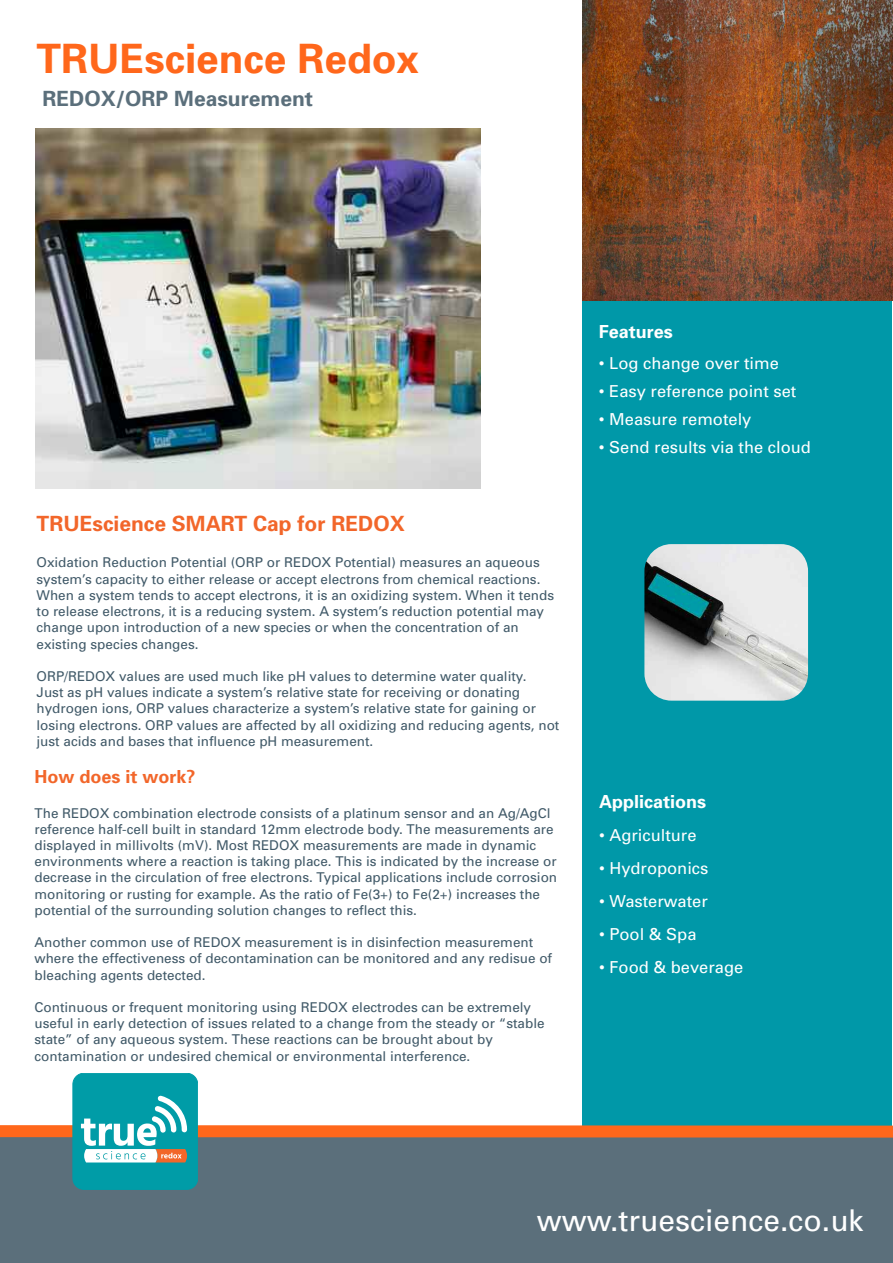
<style>
.page{position:relative;width:893px;height:1263px;background:#fff}
.page>*{position:absolute;margin:0;border:0;box-sizing:border-box;transform-origin:0 0}
.t1{font:700 40.5px "Univers";color:#ff671b}
.t2{font:30px "Univers";color:#fff}
.t3{font:700 21px "Univers";color:#f2662a}
.t4{font:700 21px "Univers";color:#5b6f7b}
.t5{font:700 18px "Univers";color:#fff}
.t6{font:700 18px "Univers";color:#f2662a}
.t7{font:16.5px "Univers";color:#fff}
.t8{font:13.5px/16.2px "Univers";color:#405968}
</style>
<div class="page">
<div style="left:583px;top:1px;width:309px;height:1151px;background:#0098a8"></div>
<div style="left:1px;top:1135px;width:892px;height:128px;background:#5b6f7b"></div>
<img style="left:644px;top:544px;width:164px;height:157px;border-radius:27px">
<img style="left:583px;top:0;width:310px;height:300px">
<div style="left:0;top:1125px;width:893px;height:12px;background:#ff671b"></div>
<div style="left:73px;top:1073px;width:125px;height:116px;background:#009ca7;border-radius:11px"></div>
<div style="left:73px;top:1073px;width:125px;height:116px;border:1px solid #009ca7;border-radius:11px"></div>
<svg style="left:81px;top:1095px;width:106px;height:67px"></svg>
<img style="left:35px;top:129px;width:445px;height:360px">
<h1 class="t1" style="left:37px;top:44px;width:384px">TRUEscience Redox</h1>
<h3 class="t4" style="left:42px;top:91px;width:272px">REDOX/ORP Measurement</h3>
<h3 class="t3" style="left:37px;top:516px;width:370px">TRUEscience SMART Cap for REDOX</h3>
<p class="t8" style="left:37px;top:556px;width:519px">Oxidation Reduction Potential (ORP or REDOX Potential) measures an aqueous system’s capacity to either release or accept electrons from chemical reactions.<br>When a system tends to accept electrons, it is an oxidizing system. When it tends to release electrons, it is a reducing system. A system’s reduction potential may change upon introduction of a new species or when the concentration of an existing species changes.</p>
<p class="t8" style="left:37px;top:669px;width:524px">ORP/REDOX values are used much like pH values to determine water quality.<br>Just as pH values indicate a system’s relative state for receiving or donating hydrogen ions, ORP values characterize a system’s relative state for gaining or losing electrons. ORP values are affected by all oxidizing and reducing agents, not just acids and bases that influence pH measurement.</p>
<h3 class="t6" style="left:34px;top:770px;width:163px">How does it work?</h3>
<p class="t8" style="left:34px;top:806px;width:524px">The REDOX combination electrode consists of a platinum sensor and an Ag/AgCl reference half-cell built in standard 12mm electrode body. The measurements are displayed in millivolts (mV). Most REDOX measurements are made in dynamic environments where a reaction is taking place. This is indicated by the increase or decrease in the circulation of free electrons. Typical applications include corrosion monitoring or rusting for example. As the ratio of Fe(3+) to Fe(2+) increases the potential of the surrounding solution changes to reflect this.</p>
<p class="t8" style="left:35px;top:935px;width:519px">Another common use of REDOX measurement is in disinfection measurement where the effectiveness of decontamination can be monitored and any redisue of bleaching agents detected.</p>
<p class="t8" style="left:35px;top:1000px;width:512px">Continuous or frequent monitoring using REDOX electrodes can be extremely useful in early detection of issues related to a change from the steady or “stable state” of any aqueous system. These reactions can be brought about by contamination or undesired chemical or environmental interference.</p>
<h3 class="t5" style="left:599px;top:325px;width:76px">Features</h3>
<p class="t7" style="left:599px;top:357px;width:181px">• Log change over time</p>
<p class="t7" style="left:599px;top:385px;width:199px">• Easy reference point set</p>
<p class="t7" style="left:599px;top:413px;width:154px">• Measure remotely</p>
<p class="t7" style="left:599px;top:441px;width:214px">• Send results via the cloud</p>
<h3 class="t5" style="left:599px;top:795px;width:109px">Applications</h3>
<p class="t7" style="left:599px;top:829px;width:99px">• Agriculture</p>
<p class="t7" style="left:599px;top:862px;width:111px">• Hydroponics</p>
<p class="t7" style="left:599px;top:895px;width:110px">• Wasterwater</p>
<p class="t7" style="left:599px;top:928px;width:99px">• Pool &amp; Spa</p>
<p class="t7" style="left:599px;top:961px;width:146px">• Food &amp; beverage</p>
<h2 class="t2" style="left:537px;top:1209px;width:328px">www.truescience.co.uk</h2>
</div>
